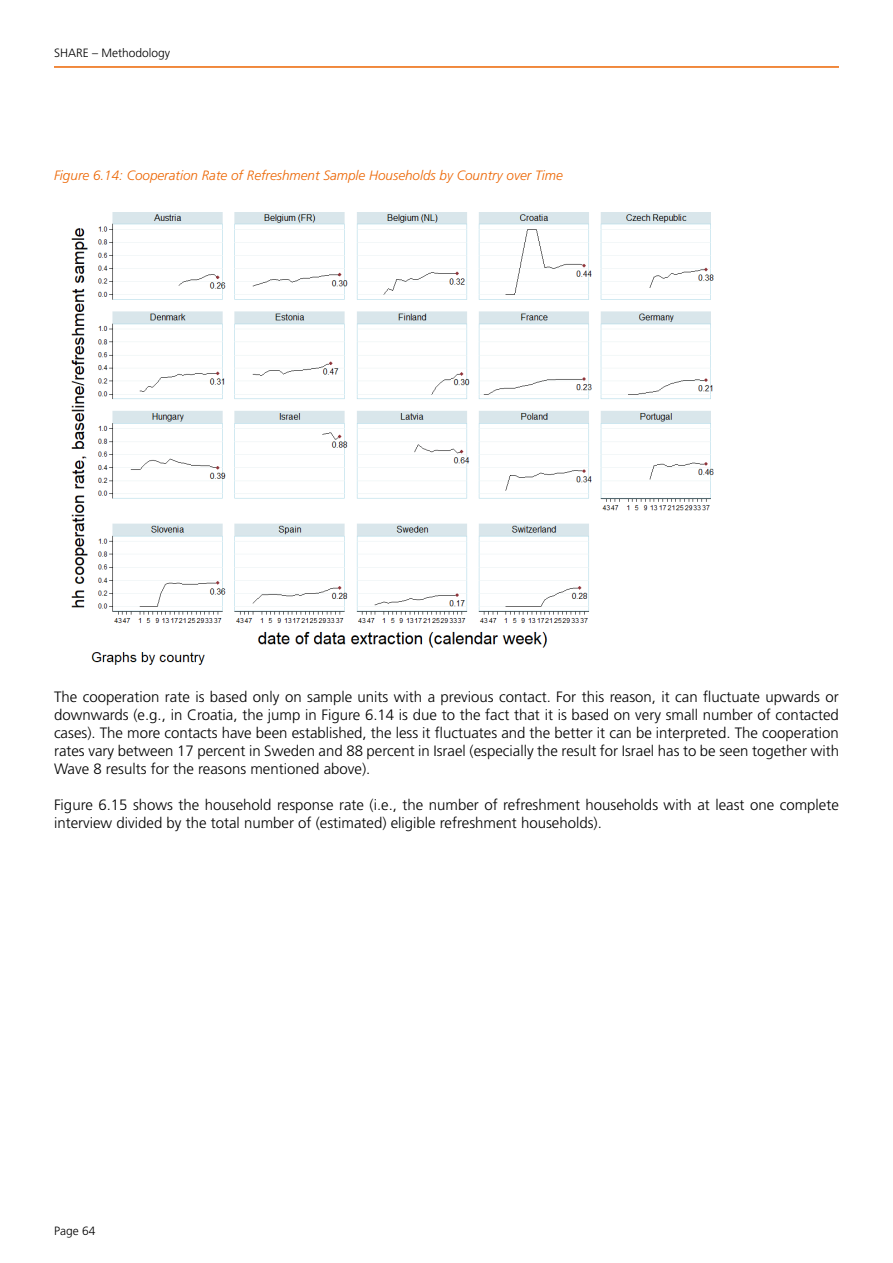
<style>
.page{position:relative;width:893px;height:1263px;background:#fff}
.page>*{position:absolute;margin:0;border:0;box-sizing:border-box;transform-origin:0 0}
.t1{font:300 15px/18px "Frutiger LT Std";color:#000;text-align:justify}
.t2{font:italic 300 13.5px "Frutiger LT Std";color:#ec6502}
.t3{font:300 12px "Frutiger LT Std";color:#000}
</style>
<div class="page">
<img style="left:71px;top:212px;width:643px;height:453px">
<hr style="left:54px;top:66px;width:785px;height:2px;background:#ec6502">
<p class="t3" style="left:54px;top:46px;width:118px">SHARE – Methodology</p>
<p class="t2" style="left:54px;top:168px;width:510px">Figure 6.14: Cooperation Rate of Refreshment Sample Households by Country over Time</p>
<p class="t1" style="left:54px;top:688px;width:786px">The cooperation rate is based only on sample units with a previous contact. For this reason, it can fluctuate upwards or downwards (e.g., in Croatia, the jump in Figure 6.14 is due to the fact that it is based on very small number of contacted cases). The more contacts have been established, the less it fluctuates and the better it can be interpreted. The cooperation rates vary between 17 percent in Sweden and 88 percent in Israel (especially the result for Israel has to be seen together with Wave 8 results for the reasons mentioned above).</p>
<p class="t1" style="left:54px;top:796px;width:786px">Figure 6.15 shows the household response rate (i.e., the number of refreshment households with at least one complete interview divided by the total number of (estimated) eligible refreshment households).</p>
<p class="t3" style="left:54px;top:1224px;width:43px">Page 64</p>
</div>
